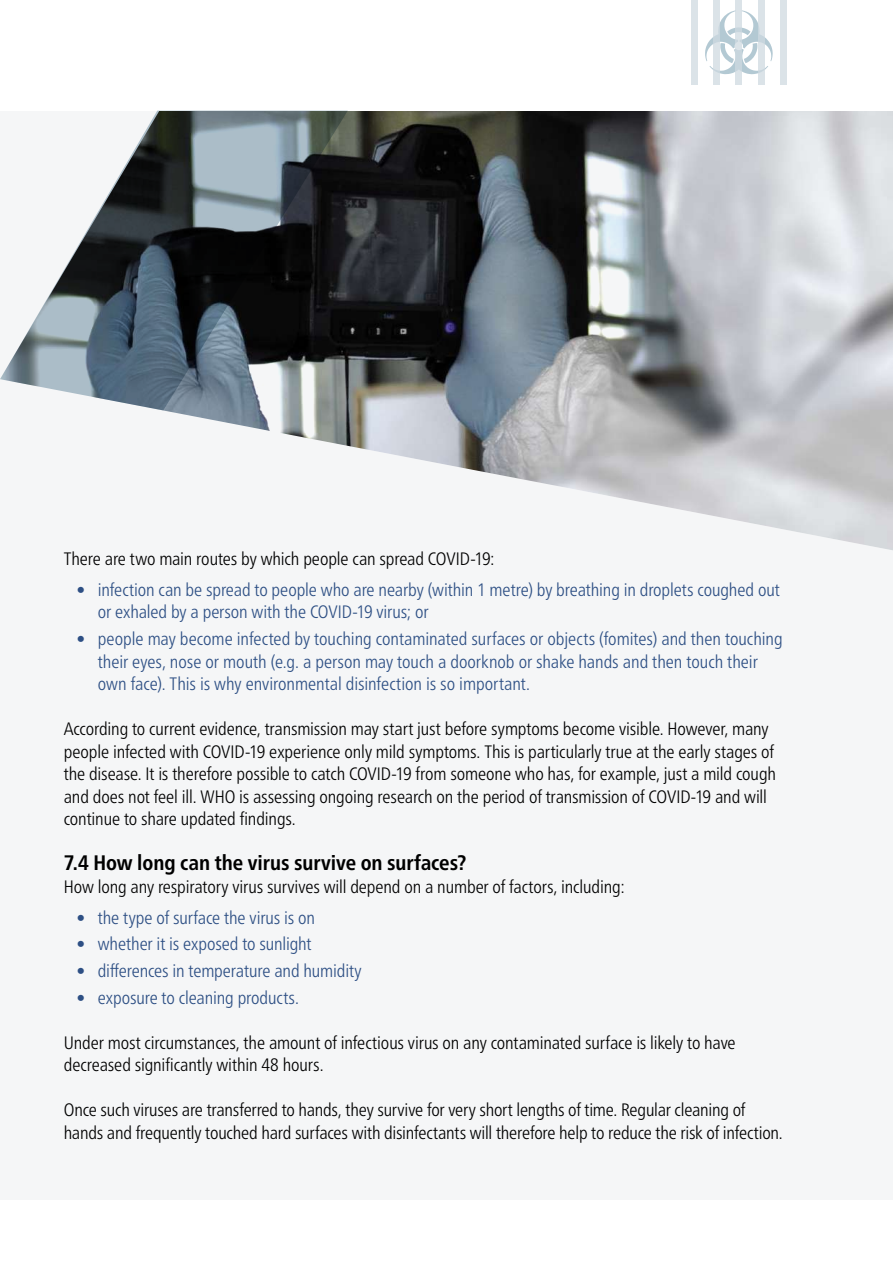
<style>
.page{position:relative;width:893px;height:1263px;background:#fff}
.page>*{position:absolute;margin:0;border:0;box-sizing:border-box;transform-origin:0 0}
.t1{font:700 condensed 21px "Frutiger Neue LTW1 G";letter-spacing:-.005em;color:#000}
.t2{font:300 condensed 18px/22.5px "Frutiger Neue LTW1 G";letter-spacing:-.005em;color:#000}
.t3{font:300 condensed 18px/22.5px "Frutiger Neue LTW1 G";letter-spacing:-.005em;color:#2d4f84}
</style>
<div class="page">
<div style="left:0;top:111px;width:893px;height:1088px;background:#f5f6f7"></div>
<img style="left:161px;top:111px;width:732px;height:439px">
<svg style="left:705px;top:10px;width:68px;height:64px"></svg>
<div style="left:691px;top:0;width:7px;height:85px;background:#dbe3e8"></div>
<svg style="left:713px;top:0;width:7px;height:85px"></svg>
<svg style="left:735px;top:0;width:7px;height:85px"></svg>
<svg style="left:758px;top:0;width:6px;height:85px"></svg>
<div style="left:780px;top:0;width:7px;height:85px;background:#dbe3e8"></div>
<svg style="left:0;top:111px;width:348px;height:299px"></svg>
<p class="t2" style="left:64px;top:547px;width:432px">There are two main routes by which people can spread COVID-19:</p>
<p class="t3" style="left:98px;top:578px;width:684px;text-indent:-21px">• infection can be spread to people who are nearby (within 1 metre) by breathing in droplets coughed out or exhaled by a person with the COVID-19 virus; or</p>
<p class="t3" style="left:98px;top:627px;width:686px;text-indent:-21px">• people may become infected by touching contaminated surfaces or objects (fomites) and then touching their eyes, nose or mouth (e.g. a person may touch a doorknob or shake hands and then touch their own face). This is why environmental disinfection is so important.</p>
<p class="t2" style="left:64px;top:717px;width:714px">According to current evidence, transmission may start just before symptoms become visible. However, many people infected with COVID-19 experience only mild symptoms. This is particularly true at the early stages of the disease. It is therefore possible to catch COVID-19 from someone who has, for example, just a mild cough and does not feel ill. WHO is assessing ongoing research on the period of transmission of COVID-19 and will continue to share updated findings.</p>
<p class="t1" style="left:64px;top:847px;width:404px">7.4 How long can the virus survive on surfaces?</p>
<p class="t2" style="left:64px;top:875px;width:562px">How long any respiratory virus survives will depend on a number of factors, including:</p>
<p class="t3" style="left:77px;top:906px;width:240px">• the type of surface the virus is on</p>
<p class="t3" style="left:77px;top:933px;width:237px">• whether it is exposed to sunlight</p>
<p class="t3" style="left:77px;top:959px;width:287px">• differences in temperature and humidity</p>
<p class="t3" style="left:77px;top:986px;width:224px">• exposure to cleaning products.</p>
<p class="t2" style="left:64px;top:1031px;width:673px">Under most circumstances, the amount of infectious virus on any contaminated surface is likely to have decreased significantly within 48 hours.</p>
<p class="t2" style="left:64px;top:1099px;width:720px">Once such viruses are transferred to hands, they survive for very short lengths of time. Regular cleaning of hands and frequently touched hard surfaces with disinfectants will therefore help to reduce the risk of infection.</p>
</div>
